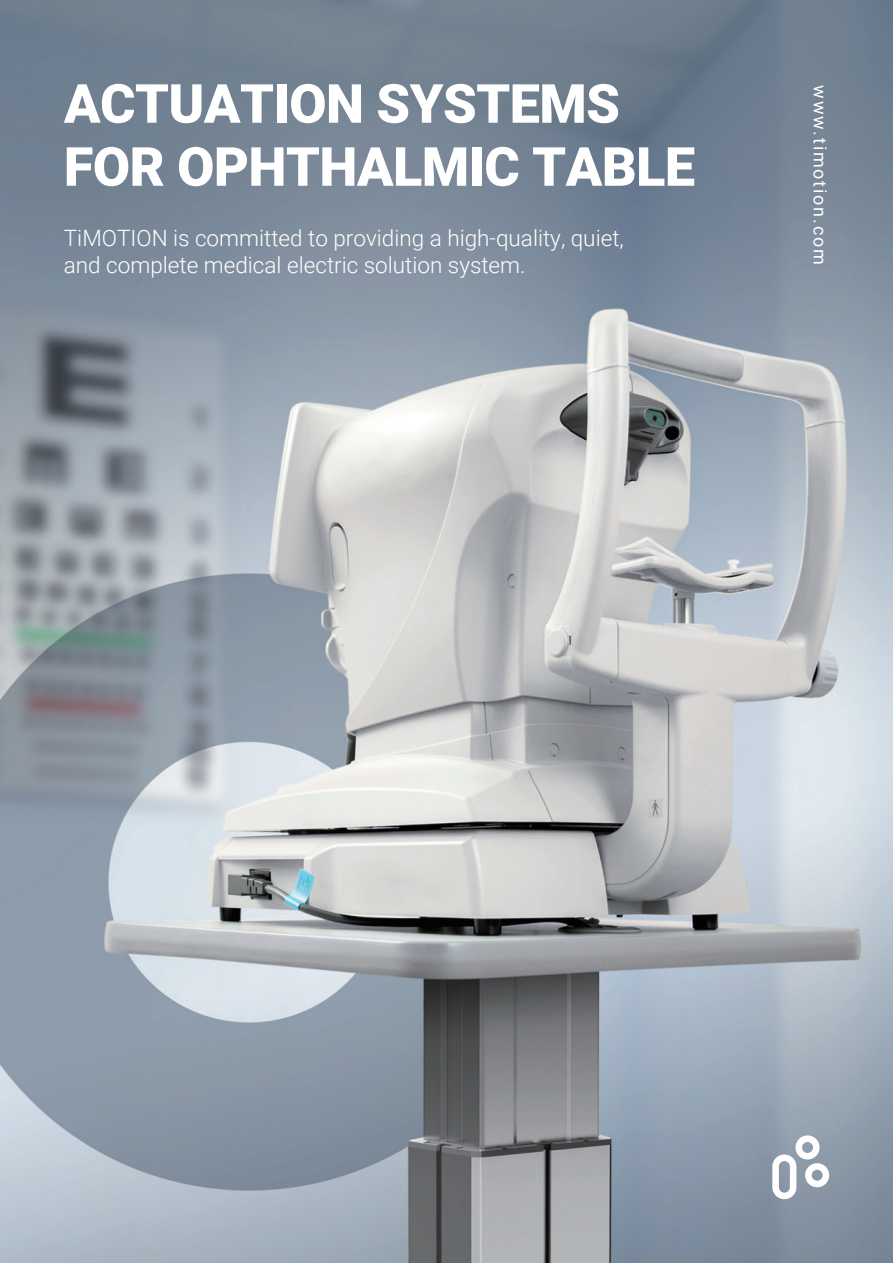
<style>
.page{position:relative;width:893px;height:1263px;background:#fff}
.page>*{position:absolute;margin:0;border:0;box-sizing:border-box;transform-origin:0 0}
.t1{font:900 54px/63px "Roboto";letter-spacing:-.01em;color:#fff}
.t2{font:300 22.5px/27px "Roboto";color:#fff}
.t3{font:18px "Roboto";letter-spacing:.1em;color:#fff}
</style>
<div class="page">
<img style="left:0;top:0;width:893px;height:1263px">
<svg style="left:772px;top:1135px;width:57px;height:64px"></svg>
<h1 class="t1" style="left:64px;top:70px;width:633px">ACTUATION SYSTEMS<br>FOR OPHTHALMIC TABLE</h1>
<p class="t2" style="left:64px;top:223px;width:561px">TiMOTION is committed to providing a high-quality, quiet, and complete medical electric solution system.</p>
<p class="t3" style="left:833px;top:85px;width:181px;rotate:90deg">www.timotion.com</p>
</div>
